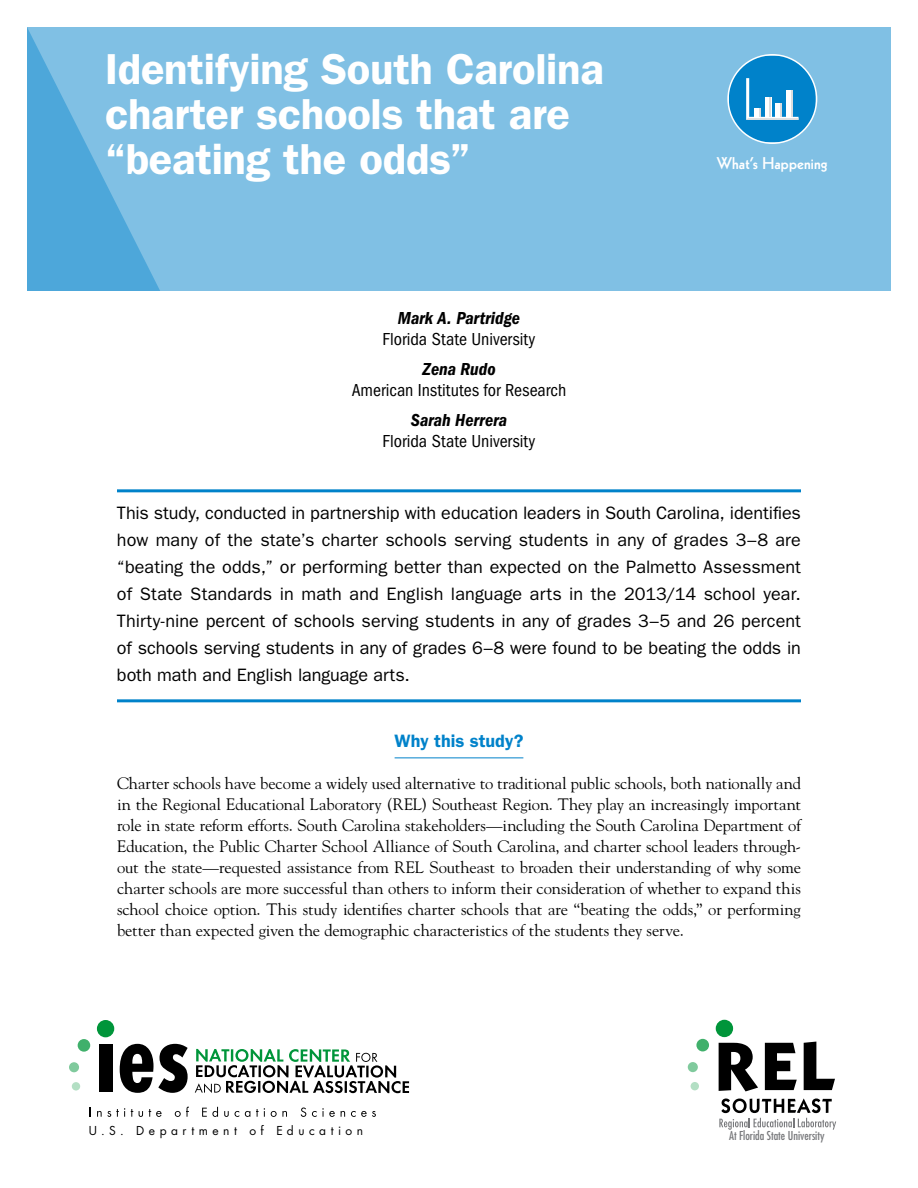
<style>
.page{position:relative;width:918px;height:1188px;background:#fff}
.page>*{position:absolute;margin:0;border:0;box-sizing:border-box;transform-origin:0 0}
.t1{font:600 43.5px/45px "ITC Franklin Gothic Std";letter-spacing:-.005em;color:#fff}
.t2{font:18px/27px "ITC Franklin Gothic Std";letter-spacing:-.005em;color:#000;text-align:justify}
.t3{font:condensed 18px "ITC Franklin Gothic Std";color:#000}
.t4{font:18px "ITC Franklin Gothic Std Dm Cd It";color:#000}
.t5{font:600 18px "ITC Franklin Gothic Std";color:#0082ca}
.t6{font:16.5px/21px "Goudy Std";letter-spacing:-.01em;color:#000;text-align:justify}
.t7{font:800 16.5px "Kabel LT Std";letter-spacing:.01em;color:#fff}
.t8{font:12px "Futura Std";letter-spacing:.375em;color:#000}
</style>
<div class="page">
<div style="left:27px;top:27px;width:864px;height:264px;background:#80c0e4"></div>
<svg style="left:27px;top:27px;width:133px;height:264px"></svg>
<div style="left:78px;top:1039px;width:12px;height:13px;background:#40b06b;border-radius:50%"></div>
<div style="left:69px;top:1062px;width:10px;height:10px;background:#80ca9d;border-radius:50%"></div>
<div style="left:72px;top:1082px;width:8px;height:9px;background:#b3dfc4;border-radius:50%"></div>
<div style="left:97px;top:1020px;width:17px;height:17px;background:#00953a;border-radius:50%"></div>
<div style="left:99px;top:1045px;width:14px;height:47px;background:#000"></div>
<svg style="left:120px;top:1044px;width:68px;height:49px"></svg>
<svg style="left:195px;top:1049px;width:214px;height:44px"></svg>
<svg style="left:97px;top:1108px;width:28px;height:9px"></svg>
<svg style="left:131px;top:1109px;width:2px;height:8px"></svg>
<svg style="left:139px;top:1111px;width:4px;height:6px"></svg>
<svg style="left:149px;top:1109px;width:13px;height:8px"></svg>
<svg style="left:175px;top:1107px;width:14px;height:10px"></svg>
<svg style="left:202px;top:1107px;width:16px;height:10px"></svg>
<svg style="left:224px;top:1111px;width:5px;height:6px"></svg>
<svg style="left:235px;top:1111px;width:4px;height:6px"></svg>
<svg style="left:245px;top:1111px;width:5px;height:6px"></svg>
<svg style="left:256px;top:1108px;width:9px;height:9px"></svg>
<svg style="left:271px;top:1111px;width:16px;height:6px"></svg>
<svg style="left:301px;top:1108px;width:5px;height:9px"></svg>
<svg style="left:312px;top:1108px;width:23px;height:9px"></svg>
<svg style="left:341px;top:1111px;width:4px;height:6px"></svg>
<svg style="left:351px;top:1111px;width:25px;height:6px"></svg>
<hr style="left:117px;top:489px;width:684px;height:3px;background:#0082ca">
<hr style="left:117px;top:699px;width:684px;height:3px;background:#0082ca">
<hr style="left:395px;top:758px;width:128px;height:1px;background:#0082ca">
<svg style="left:729px;top:56px;width:87px;height:86px"></svg>
<svg style="left:719px;top:1043px;width:39px;height:48px"></svg>
<svg style="left:765px;top:1043px;width:32px;height:47px"></svg>
<svg style="left:804px;top:1042px;width:31px;height:48px"></svg>
<div style="left:696px;top:1039px;width:13px;height:12px;background:#40b06b;border-radius:50%"></div>
<div style="left:688px;top:1062px;width:10px;height:10px;background:#80ca9d;border-radius:50%"></div>
<div style="left:691px;top:1082px;width:8px;height:8px;background:#b3dfc4;border-radius:50%"></div>
<div style="left:716px;top:1020px;width:17px;height:17px;background:#00953a;border-radius:50%"></div>
<svg style="left:719px;top:1098px;width:117px;height:32px"></svg>
<h1 class="t1" style="left:105px;top:46px;width:500px">Identifying South Carolina charter schools that are “beating the odds”</h1>
<p class="t4" style="left:398px;top:308px;width:124px">Mark A. Partridge</p>
<p class="t3" style="left:383px;top:329px;width:154px">Florida State University</p>
<p class="t4" style="left:422px;top:359px;width:75px">Zena Rudo</p>
<p class="t3" style="left:352px;top:380px;width:216px">American Institutes for Research</p>
<p class="t4" style="left:411px;top:410px;width:98px">Sarah Herrera</p>
<p class="t3" style="left:383px;top:431px;width:154px">Florida State University</p>
<p class="t7" style="left:717px;top:154px;width:112px">What’s Happening</p>
<p class="t2" style="left:117px;top:500px;width:685px">This study, conducted in partnership with education leaders in South Carolina, identifies how many of the state’s charter schools serving students in any of grades 3–8 are “beating the odds,” or performing better than expected on the Palmetto Assessment of State Standards in math and English language arts in the 2013/14 school year.<br>Thirty-nine percent of schools serving students in any of grades 3–5 and 26 percent of schools serving students in any of grades 6–8 were found to be beating the odds in both math and English language arts.</p>
<h2 class="t5" style="left:395px;top:730px;width:130px">Why this study?</h2>
<p class="t6" style="left:117px;top:773px;width:686px">Charter schools have become a widely used alternative to traditional public schools, both nationally and in the Regional Educational Laboratory (REL) Southeast Region. They play an increasingly important role in state reform efforts. South Carolina stakeholders—including the South Carolina Department of Education, the Public Charter School Alliance of South Carolina, and charter school leaders through&shy;out the state—requested assistance from REL Southeast to broaden their understanding of why some charter schools are more successful than others to inform their consideration of whether to expand this school choice option. This study identifies charter schools that are “beating the odds,” or performing better than expected given the demographic characteristics of the students they serve.</p>
<p class="t8" style="left:89px;top:1123px;width:276px">U.S. Department of Education</p>
</div>
